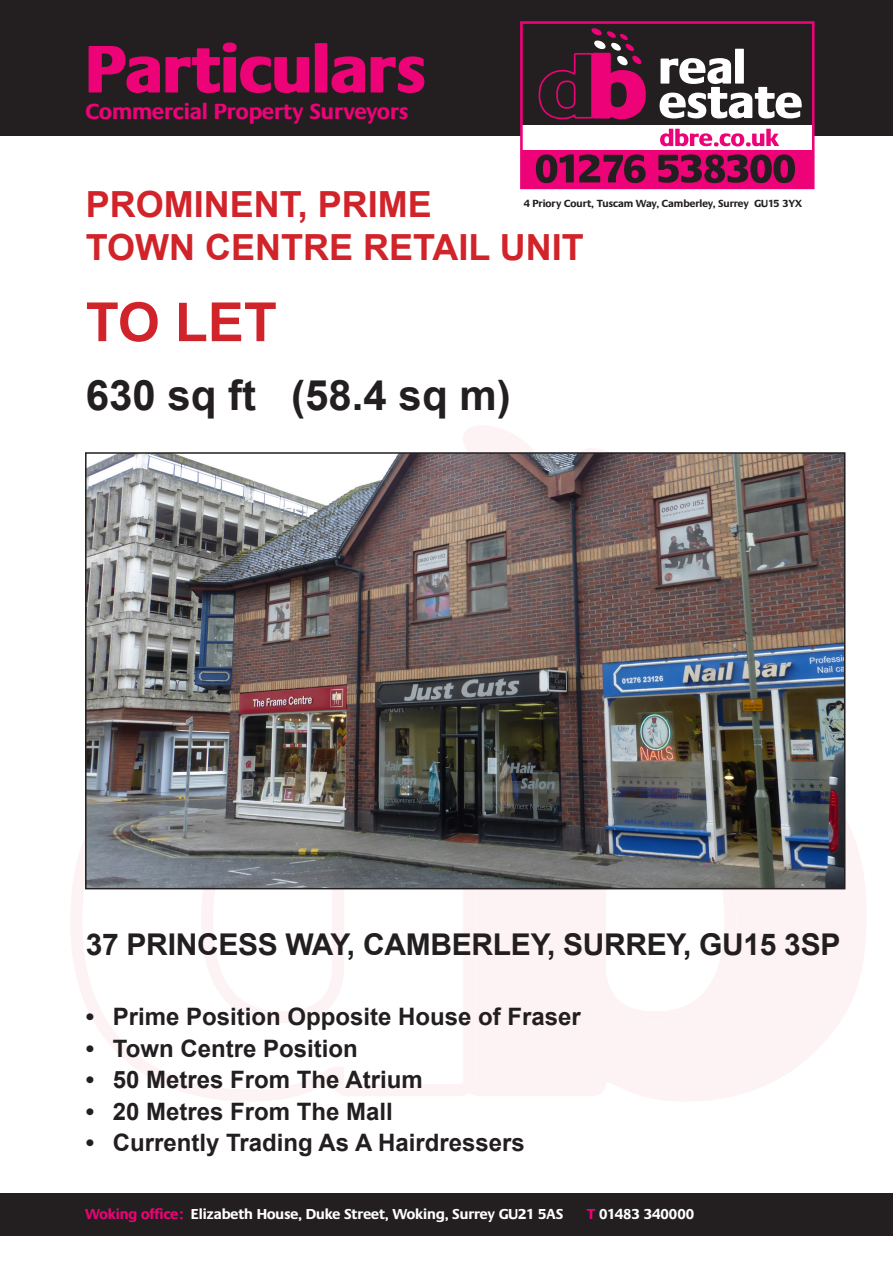
<style>
.page{position:relative;width:893px;height:1263px;background:#fff}
.page>*{position:absolute;margin:0;border:0;box-sizing:border-box;transform-origin:0 0}
.t1{font:800 69.75px "Praxis";color:#ed0277}
.t2{font:700 54px "Arial";color:#d1232a}
.t3{font:700 42px "Arial";color:#231f20}
.t4{font:700 36px "Arial";color:#d1232a}
.t5{font:700 30px "Arial";letter-spacing:-.01em;color:#231f20}
.t6{font:700 24px "Arial";color:#231f20}
.t7{font:700 22.8px "Praxis";color:#ed0277}
.t8{font:700 15px "Praxis";color:#fff}
.t9{font:700 10.8px "Praxis";color:#231f20}
.s1{color:#ed0277}
</style>
<div class="page">
<svg style="left:71px;top:839px;width:393px;height:262px"></svg>
<svg style="left:464px;top:607px;width:402px;height:494px;fill:#fdf3f5"></svg>
<svg style="left:582px;top:448px;width:26px;height:4px"></svg>
<svg style="left:463px;top:426px;width:71px;height:26px"></svg>
<div style="left:0;top:1193px;width:893px;height:42px;background:#231f20"></div>
<div style="left:0;top:0;width:893px;height:136px;background:#231f20"></div>
<div style="left:521px;top:148px;width:292px;height:40px;background:#ed0277"></div>
<div style="left:521px;top:125px;width:292px;height:24px;background:#fff"></div>
<svg style="left:660px;top:129px;width:119px;height:17px"></svg>
<svg style="left:538px;top:28px;width:108px;height:92px"></svg>
<div style="left:520px;top:21px;width:294px;height:168px;border:3px solid #ed0277"></div>
<div style="left:735px;top:49px;width:9px;height:35px;background:#fff"></div>
<svg style="left:660px;top:58px;width:142px;height:60px"></svg>
<svg style="left:536px;top:154px;width:110px;height:29px"></svg>
<svg style="left:658px;top:154px;width:137px;height:29px"></svg>
<img style="left:88px;top:455px;width:754px;height:431px">
<div style="left:85px;top:452px;width:760px;height:437px;border:2px solid #231f20"></div>
<p class="t1" style="left:86px;top:31px;width:341px">Particulars</p>
<p class="t7" style="left:86px;top:99px;width:324px">Commercial Property Surveyors</p>
<p class="t4" style="left:86px;top:180px;width:348px">PROMINENT, PRIME</p>
<p class="t4" style="left:86px;top:223px;width:499px">TOWN CENTRE RETAIL UNIT</p>
<p class="t9" style="left:524px;top:197px;width:280px">4 Priory Court, Tuscam Way, Camberley, Surrey GU15 3YX</p>
<p class="t2" style="left:86px;top:286px;width:193px">TO LET</p>
<p class="t3" style="left:86px;top:367px;width:426px">630 sq ft (58.4 sq m)</p>
<p class="t5" style="left:86px;top:924px;width:756px">37 PRINCESS WAY, CAMBERLEY, SURREY, GU15 3SP</p>
<p class="t6" style="left:86px;top:1001px;width:497px">• Prime Position Opposite House of Fraser</p>
<p class="t6" style="left:86px;top:1032px;width:273px">• Town Centre Position</p>
<p class="t6" style="left:86px;top:1064px;width:338px">• 50 Metres From The Atrium</p>
<p class="t6" style="left:86px;top:1095px;width:309px">• 20 Metres From The Mall</p>
<p class="t6" style="left:86px;top:1127px;width:441px">• Currently Trading As A Hairdressers</p>
<p class="t8" style="left:85px;top:1206px;width:480px"><span class="s1">Woking office:</span> Elizabeth House, Duke Street, Woking, Surrey GU21 5AS</p>
<p class="t8" style="left:587px;top:1206px;width:109px"><span class="s1">T</span> 01483 340000</p>
</div>
